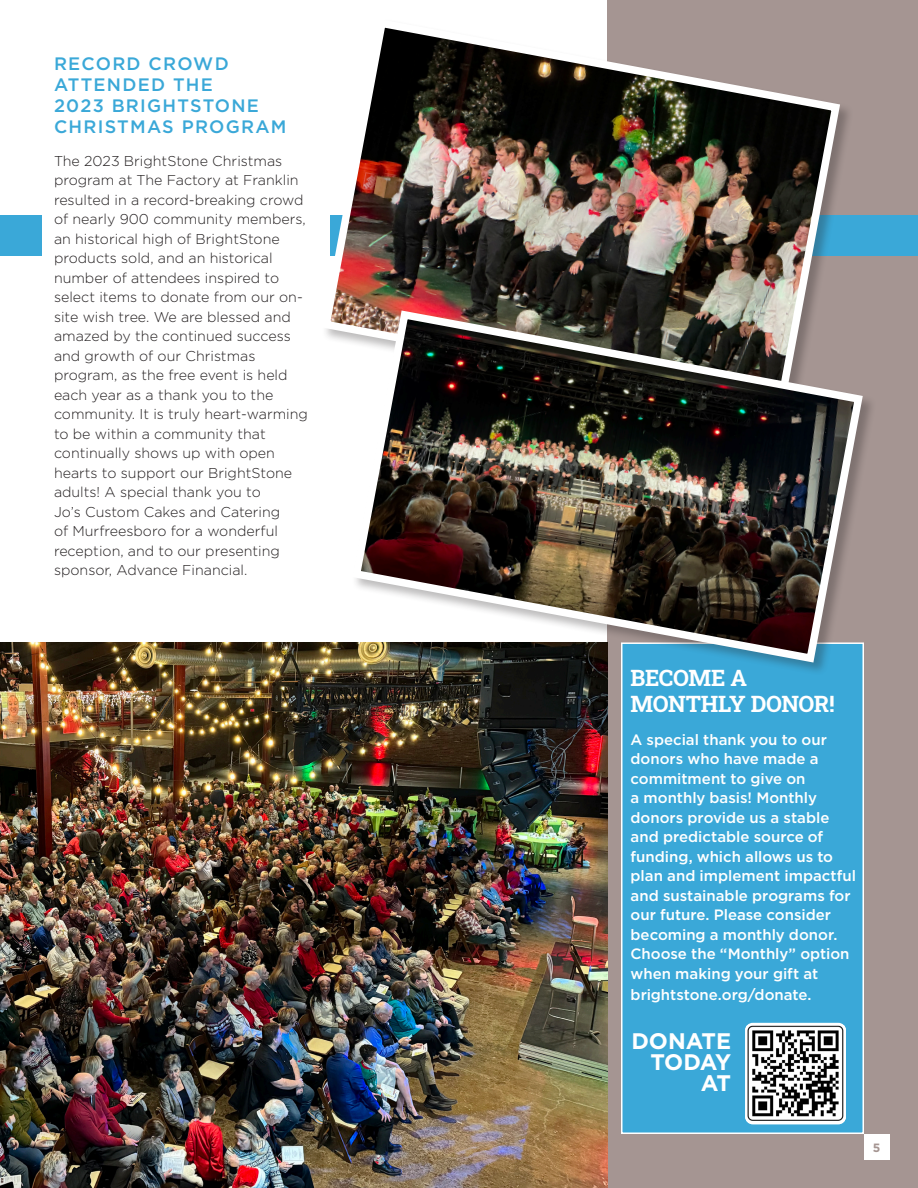
<style>
.page{position:relative;width:918px;height:1188px;background:#fff}
.page>*{position:absolute;margin:0;border:0;box-sizing:border-box;transform-origin:0 0}
.t1{font:22.5px "Roboto Slab";letter-spacing:-.02em;color:#fff}
.t2{font:700 22.5px "Gotham";letter-spacing:-.015em;color:#fff}
.t3{font:500 18px/21px "Gotham";letter-spacing:.07em;color:#3aa8d8}
.t4{font:500 15px/19.5px "Gotham";color:#fff}
.t5{font:300 14.25px/19.5px "Gotham";color:#231f20}
.t6{font:700 12px "Gotham";color:#a59592}
</style>
<div class="page">
<div style="left:608px;top:0;width:310px;height:1188px;background:#a59592"></div>
<div style="left:621px;top:642px;width:243px;height:492px;background:#3aa8d8;border:2px solid #fff"></div>
<div style="left:864px;top:1134px;width:26px;height:26px;background:#fff"></div>
<div style="left:0;top:215px;width:41px;height:41px;background:#3aa8d8"></div>
<div style="left:331px;top:215px;width:587px;height:41px;background:#3aa8d8"></div>
<img style="left:0;top:642px;width:608px;height:546px">
<img style="left:326px;top:15px;width:518px;height:327px">
<img style="left:745px;top:1025px;width:101px;height:99px">
<div style="left:352px;top:310px;width:525px;height:367px;background:#231f20;opacity:.3"></div>
<img style="left:348px;top:306px;width:519px;height:361px">
<p class="t3" style="left:54px;top:52px;width:234px">RECORD CROWD<br>ATTENDED THE<br>2023 BRIGHTSTONE<br>CHRISTMAS PROGRAM</p>
<p class="t5" style="left:54px;top:150px;width:255px">The 2023 BrightStone Christmas program at The Factory at Franklin resulted in a record-breaking crowd of nearly 900 community members, an historical high of BrightStone products sold, and an historical number of attendees inspired to select items to donate from our on&shy;site wish tree. We are blessed and amazed by the continued success and growth of our Christmas program, as the free event is held each year as a thank you to the community. It is truly heart-warming to be within a community that continually shows up with open hearts to support our BrightStone adults! A special thank you to<br>Jo’s Custom Cakes and Catering<br>of Murfreesboro for a wonderful reception, and to our presenting sponsor, Advance Financial.</p>
<p class="t1" style="left:631px;top:663px;width:118px">BECOME A</p>
<p class="t1" style="left:631px;top:688px;width:206px">MONTHLY DONOR!</p>
<p class="t4" style="left:631px;top:729px;width:227px">A special thank you to our donors who have made a commitment to give on<br>a monthly basis! Monthly donors provide us a stable and predictable source of funding, which allows us to plan and implement impactful and sustainable programs for our future. Please consider becoming a monthly donor.<br>Choose the “Monthly” option when making your gift at</p>
<p class="t4" style="left:631px;top:984px;width:182px">brightstone.org/donate.</p>
<p class="t2" style="left:631px;top:1026px;width:101px">DONATE</p>
<p class="t2" style="left:650px;top:1047px;width:82px">TODAY</p>
<p class="t2" style="left:701px;top:1068px;width:32px">AT</p>
<p class="t6" style="left:873px;top:1139px;width:9px">5</p>
</div>
